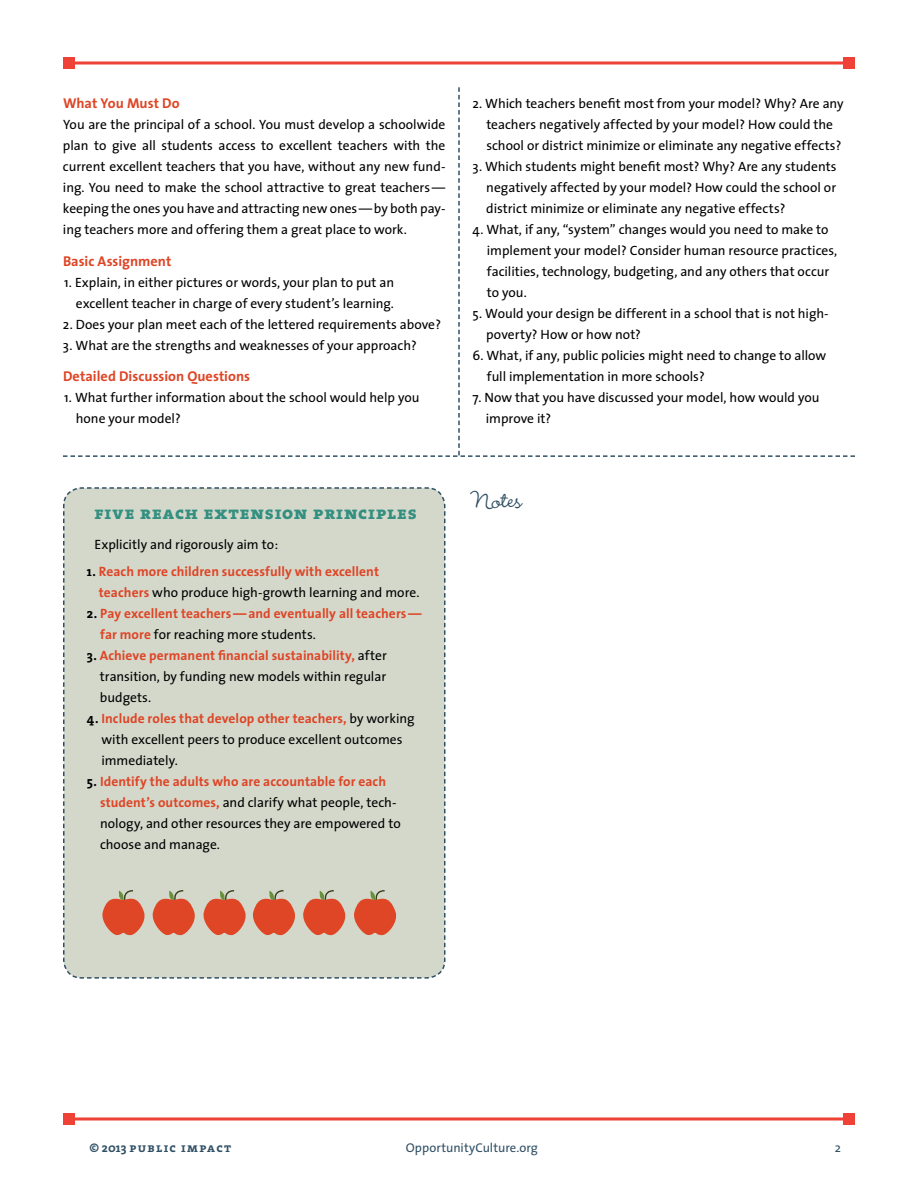
<style>
.page{position:relative;width:918px;height:1188px;background:#fff}
.page>*{position:absolute;margin:0;border:0;box-sizing:border-box;transform-origin:0 0}
.t1{font:500 30px "Wendy";color:#305064}
.t2{font:18px "The Serif Extra Bold Caps";letter-spacing:.05em;color:#338f80}
.t3{font:700 14.25px "The Sans";letter-spacing:.005em;color:#de4526}
.t4{font:13.5px/21px "The Sans";color:#000}
.t5{font:700 13.5px/21px "The Sans";letter-spacing:.005em;color:#de4526}
.t6{font:12.75px "The Sans";letter-spacing:.005em;color:#305064}
.t7{font:12.75px "The Serif Bold Caps";letter-spacing:.105em;color:#305064}
.s1{font-family:"The Serif";color:#000}
.s2{font-weight:400;color:#000}
.s3{font-family:"The Serif";font-weight:700}
.s4{font-weight:700;color:#de4526}
</style>
<div class="page">
<hr style="left:69px;top:1118px;width:780px;height:2px;background:#ef4135">
<div style="left:63px;top:1113px;width:12px;height:12px;background:#ef4135"></div>
<div style="left:843px;top:1113px;width:12px;height:12px;background:#ef4135"></div>
<hr style="left:69px;top:62px;width:780px;height:2px;background:#ef4135">
<div style="left:63px;top:57px;width:12px;height:12px;background:#ef4135"></div>
<div style="left:843px;top:57px;width:12px;height:12px;background:#ef4135"></div>
<div style="left:63px;top:487px;width:383px;height:492px;background:#d4d8cb"></div>
<svg style="left:100px;top:889px;width:299px;height:46px"></svg>
<svg style="left:63px;top:87px;width:792px;height:370px"></svg>
<p class="t3" style="left:63px;top:92px;width:118px">What You Must Do</p>
<p class="t4" style="left:63px;top:114px;width:384px;text-align:justify">You are the principal of a school. You must develop a schoolwide plan to give all students access to excellent teachers with the current excellent teachers that you have, without any new fund&shy;ing. You need to make the school attractive to great teachers— keeping the ones you have and attracting new ones—by both pay&shy;ing teachers more and offering them a great place to work.</p>
<p class="t3" style="left:63px;top:249px;width:110px">Basic Assignment</p>
<p class="t4" style="left:64px;top:271px;width:331px;text-align:right">1. Explain, in either pictures or words, your plan to put an excellent teacher in charge of every student’s learning.</p>
<p class="t4" style="left:63px;top:313px;width:380px">2. Does your plan meet each of the lettered requirements above?</p>
<p class="t4" style="left:63px;top:334px;width:356px">3. What are the strengths and weaknesses of your approach?</p>
<p class="t3" style="left:63px;top:365px;width:189px">Detailed Discussion Questions</p>
<p class="t4" style="left:76px;top:387px;width:345px;text-indent:-11px">1. What further information about the school would help you hone your model?</p>
<p class="t4" style="left:486px;top:93px;width:359px;text-indent:-14px">2. Which teachers benefit most from your model? Why? Are any teachers negatively affected by your model? How could the school or district minimize or eliminate any negative effects?</p>
<p class="t4" style="left:486px;top:156px;width:352px;text-align:justify;text-indent:-14px">3. Which students might benefit most? Why? Are any students negatively affected by your model? How could the school or district minimize or eliminate any negative effects?</p>
<p class="t4" style="left:487px;top:219px;width:352px;text-indent:-14px">4. What, if any, “system” changes would you need to make to implement your model? Consider human resource practices, facilities, technology, budgeting, and any others that occur to you.</p>
<p class="t4" style="left:486px;top:303px;width:344px;text-indent:-14px">5. Would your design be different in a school that is not high&shy;poverty? How or how not?</p>
<p class="t4" style="left:487px;top:345px;width:341px;text-indent:-14px">6. What, if any, public policies might need to change to allow full implementation in more schools?</p>
<p class="t4" style="left:486px;top:387px;width:335px;text-indent:-13px">7. Now that you have discussed your model, how would you improve it?</p>
<h2 class="t2" style="left:94px;top:497px;width:324px">five reach extension principles</h2>
<p class="t4" style="left:94px;top:533px;width:185px">Explicitly and rigorously aim to:</p>
<p class="t5" style="left:99px;top:560px;width:322px;text-indent:-12px"><span class="s1">1.</span> Reach more children successfully with excellent teachers <span class="s2">who produce high-growth learning and more.</span></p>
<p class="t5" style="left:100px;top:602px;width:323px;text-indent:-13px"><span class="s1">2.</span> Pay excellent teachers—and eventually all teachers— far more <span class="s2">for reaching more students.</span></p>
<p class="t4" style="left:100px;top:644px;width:288px;text-align:justify;text-indent:-13px"><span class="s3">3.</span> <span class="s4">Achieve permanent financial sustainability,</span> after transition, by funding new models within regular budgets.</p>
<p class="t4" style="left:101px;top:707px;width:315px;text-indent:-14px"><span class="s3">4.</span> <span class="s4">Include roles that develop other teachers,</span> by working with excellent peers to produce excellent outcomes immediately.</p>
<p class="t4" style="left:100px;top:770px;width:302px;text-indent:-13px"><span class="s3">5.</span> <span class="s4">Identify the adults who are accountable for each student’s outcomes,</span> and clarify what people, tech&shy;nology, and other resources they are empowered to choose and manage.</p>
<h1 class="t1" style="left:472px;top:484px;width:51px">Notes</h1>
<p class="t7" style="left:89px;top:1137px;width:143px">© <span class="s3">2013</span> public impact</p>
<p class="t6" style="left:406px;top:1137px;width:134px">OpportunityCulture.org</p>
<p class="t6" style="left:835px;top:1137px;width:8px">2</p>
</div>
